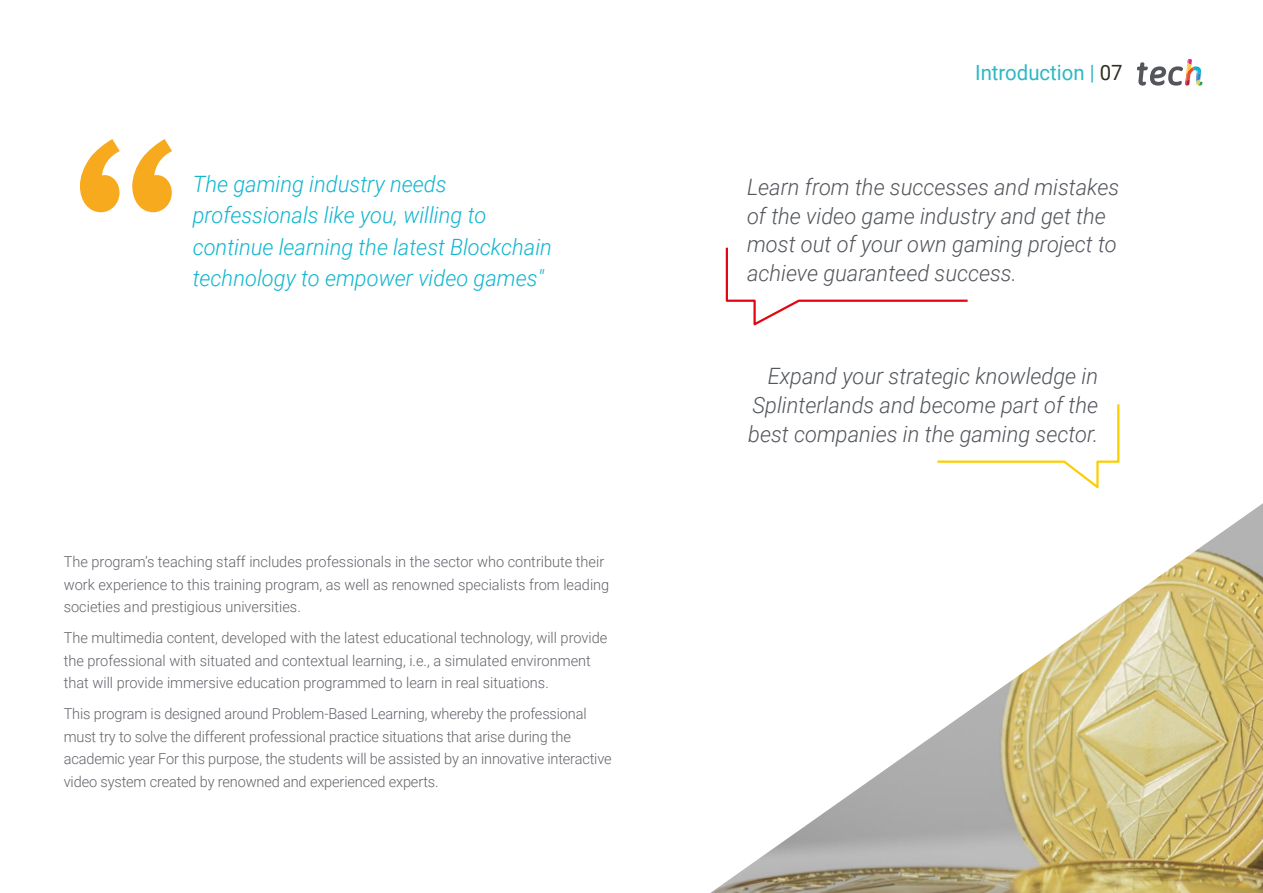
<style>
.page{position:relative;width:1263px;height:893px;background:#fff}
.page>*{position:absolute;margin:0;border:0;box-sizing:border-box;transform-origin:0 0}
.t1{font:italic 300 22.5px/28.5px "Roboto";color:#52555b;text-align:justify}
.t2{font:italic 300 22.5px/31.5px "Roboto";color:#0fb6cf}
.t3{font:21px "Roboto";color:#2db8c5}
.t4{font:300 15px/22.5px "Roboto";color:#61646a}
.s1{color:#312e20}
</style>
<div class="page">
<svg style="left:937px;top:404px;width:183px;height:85px"></svg>
<svg style="left:725px;top:247px;width:243px;height:79px"></svg>
<svg style="left:1137px;top:59px;width:65px;height:27px"></svg>
<img style="left:710px;top:503px;width:553px;height:390px">
<svg style="left:80px;top:139px;width:92px;height:73px"></svg>
<h1 class="t2" style="left:193px;top:167px;width:361px">The gaming industry needs professionals like you, willing to continue learning the latest Blockchain technology to empower video games"</h1>
<p class="t4" style="left:64px;top:550px;width:547px">The program’s teaching staff includes professionals in the sector who contribute their work experience to this training program, as well as renowned specialists from leading societies and prestigious universities.</p>
<p class="t4" style="left:64px;top:626px;width:545px">The multimedia content, developed with the latest educational technology, will provide the professional with situated and contextual learning, i.e., a simulated environment that will provide immersive education programmed to learn in real situations.</p>
<p class="t4" style="left:64px;top:702px;width:549px">This program is designed around Problem-Based Learning, whereby the professional must try to solve the different professional practice situations that arise during the academic year For this purpose, the students will be assisted by an innovative interactive video system created by renowned and experienced experts.</p>
<h2 class="t3" style="left:975px;top:57px;width:149px">Introduction | <span class="s1">07</span></h2>
<h1 class="t1" style="left:747px;top:172px;width:374px;text-align:left">Learn from the successes and mistakes of the video game industry and get the most out of your own gaming project to achieve guaranteed success.</h1>
<h1 class="t1" style="left:748px;top:361px;width:351px;text-indent:19px">Expand your strategic knowledge in Splinterlands and become part of the best companies in the gaming sector.</h1>
</div>
